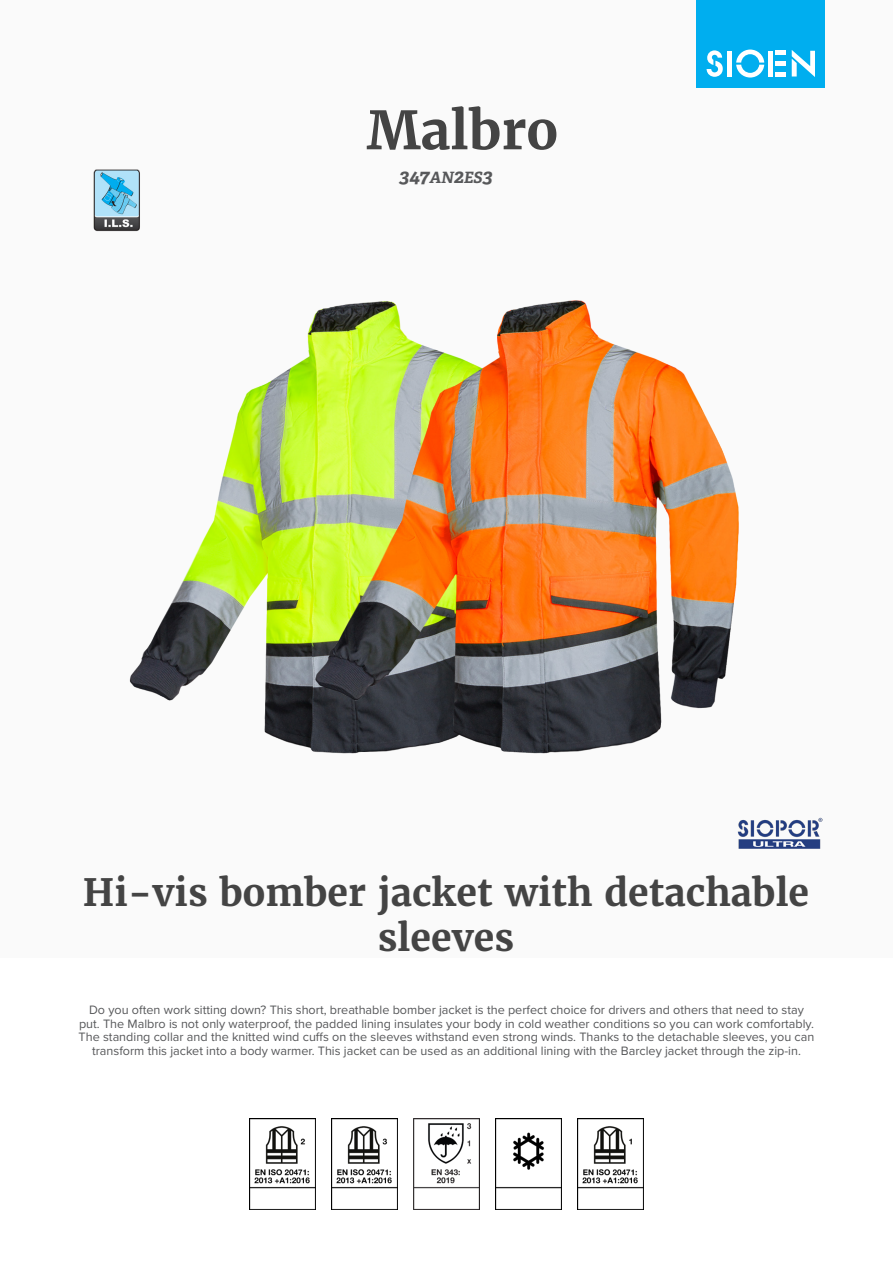
<style>
.page{position:relative;width:893px;height:1263px;background:#fff}
.page>*{position:absolute;margin:0;border:0;box-sizing:border-box;transform-origin:0 0}
.product_name{font:700 52.5px "Merriweather";color:#444}
.product_h2{font:700 37.5px/45px "Merriweather";color:#444;text-align:center}
.product_ref{font:italic 700 19.5px "Adelle";color:#57585a}
.product_description{font:12.6px/13.6px "Proxima Nova";color:#57585a;text-align:center}
.s1{font-size:15.6px}
</style>
<div class="page">
<div style="left:0;top:0;width:893px;height:957px;background:#fafafa"></div>
<div style="left:697px;top:0;width:128px;height:88px;background:#00aeef"></div>
<svg style="left:707px;top:50px;width:16px;height:27px"></svg>
<svg style="left:736px;top:50px;width:28px;height:28px"></svg>
<div style="left:727px;top:51px;width:5px;height:26px;background:#fff"></div>
<div style="left:768px;top:51px;width:5px;height:26px;background:#fff"></div>
<div style="left:775px;top:72px;width:11px;height:5px;background:#fff"></div>
<div style="left:775px;top:61px;width:11px;height:5px;background:#fff"></div>
<hr style="left:775px;top:51px;width:11px;height:4px;background:#fff">
<svg style="left:792px;top:50px;width:23px;height:27px"></svg>
<img style="left:93px;top:169px;width:46px;height:63px">
<img style="left:783px;top:817px;width:40px;height:32px">
<img style="left:249px;top:1118px;width:66px;height:92px">
<img style="left:331px;top:1118px;width:66px;height:92px">
<img style="left:413px;top:1118px;width:67px;height:92px">
<img style="left:495px;top:1118px;width:67px;height:92px">
<img style="left:577px;top:1118px;width:67px;height:92px">
<img style="left:110px;top:170px;width:188px;height:575px">
<img style="left:298px;top:300px;width:485px;height:549px">
<p class="product_name" style="left:367px;top:97px;width:193px">Malbro</p>
<p class="product_ref" style="left:399px;top:164px;width:95px">347<span class="s1">AN</span>2<span class="s1">ES</span>3</p>
<p class="product_h2" style="left:83px;top:869px;width:728px">Hi-vis bomber jacket with detachable sleeves</p>
<p class="product_description" style="left:79px;top:1002px;width:737px">Do you often work sitting down? This short, breathable bomber jacket is the perfect choice for drivers and others that need to stay put. The Malbro is not only waterproof, the padded lining insulates your body in cold weather conditions so you can work comfortably.<br>The standing collar and the knitted wind cuffs on the sleeves withstand even strong winds. Thanks to the detachable sleeves, you can transform this jacket into a body warmer. This jacket can be used as an additional lining with the Barcley jacket through the zip-in.</p>
</div>
